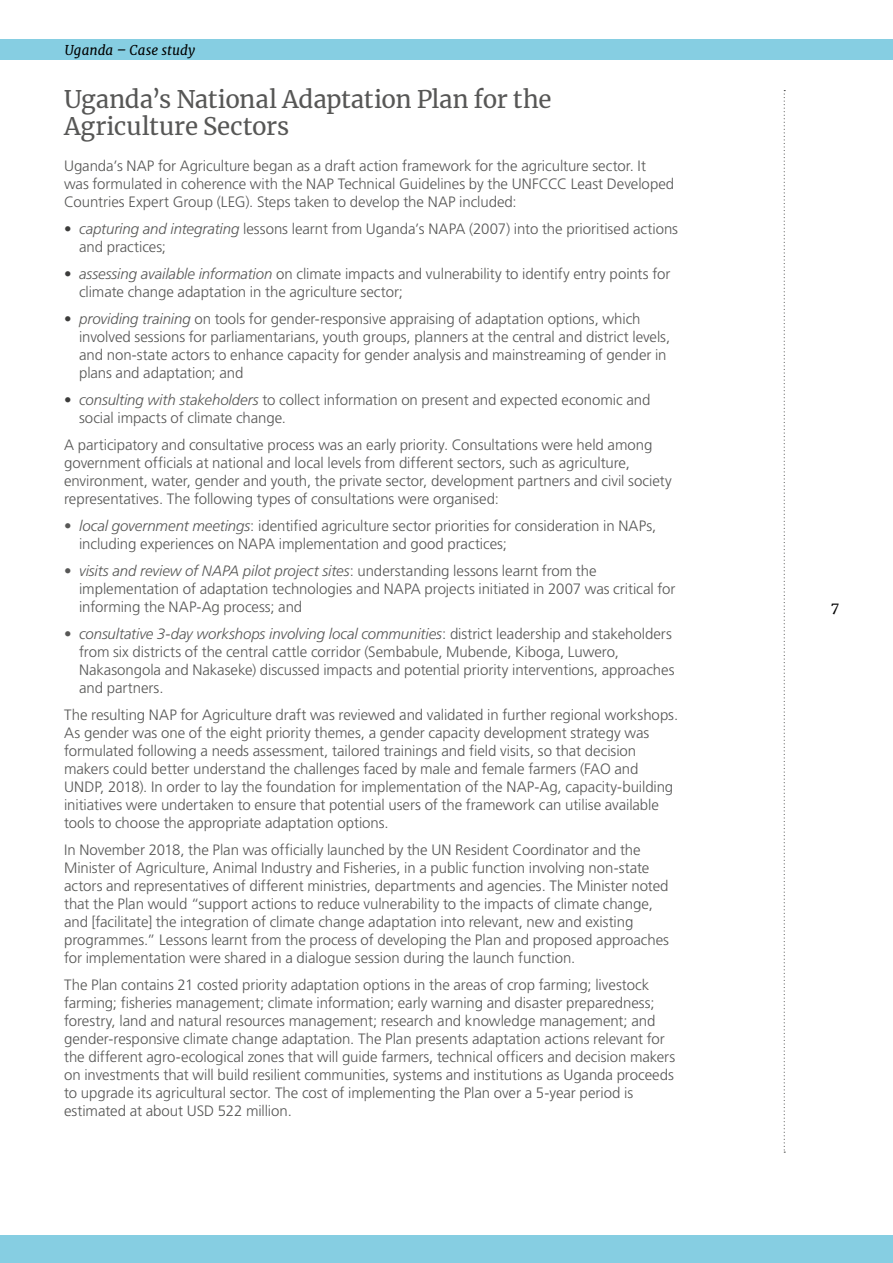
<style>
.page{position:relative;width:893px;height:1263px;background:#fff}
.page>*{position:absolute;margin:0;border:0;box-sizing:border-box;transform-origin:0 0}
.t1{font:24px/27px "Merriweather";letter-spacing:-.005em;color:#575756}
.t2{font:300 15px/18px "Frutiger LT Pro";letter-spacing:-.005em;color:#575756}
.t3{font:italic 15px "Merriweather";color:#000}
.t4{font:italic 13.5px "Merriweather";color:#000}
.s1{font-weight:700;color:#3c3c3b}
.s2{font-style:italic}
</style>
<div class="page">
<div style="left:0;top:1235px;width:893px;height:28px;background:#86cee2"></div>
<div style="left:0;top:39px;width:893px;height:21px;background:#86cee2"></div>
<svg style="left:784px;top:90px;width:1px;height:1063px"></svg>
<p class="t4" style="left:65px;top:41px;width:132px">Uganda – Case study</p>
<h1 class="t1" style="left:64px;top:85px;width:489px">Uganda’s National Adaptation Plan for the<br>Agriculture Sectors</h1>
<p class="t2" style="left:64px;top:157px;width:612px">Uganda’s NAP for Agriculture began as a draft action framework for the agriculture sector. It was formulated in coherence with the NAP Technical Guidelines by the UNFCCC Least Developed<br>Countries Expert Group (LEG). Steps taken to develop the NAP included:</p>
<p class="t2" style="left:79px;top:220px;width:600px;text-indent:-15px"><span class="s1">•</span> <span class="s2">capturing and integrating</span> lessons learnt from Uganda’s NAPA (2007) into the prioritised actions and practices;</p>
<p class="t2" style="left:79px;top:265px;width:593px;text-indent:-15px"><span class="s1">•</span> <span class="s2">assessing available information</span> on climate impacts and vulnerability to identify entry points for climate change adaptation in the agriculture sector;</p>
<p class="t2" style="left:79px;top:310px;width:593px;text-indent:-15px"><span class="s1">•</span> <span class="s2">providing training</span> on tools for gender-responsive appraising of adaptation options, which involved sessions for parliamentarians, youth groups, planners at the central and district levels, and non-state actors to enhance capacity for gender analysis and mainstreaming of gender in plans and adaptation; and</p>
<p class="t2" style="left:79px;top:391px;width:573px;text-indent:-15px"><span class="s1">•</span> <span class="s2">consulting with stakeholders</span> to collect information on present and expected economic and social impacts of climate change.</p>
<p class="t2" style="left:64px;top:436px;width:609px">A participatory and consultative process was an early priority. Consultations were held among government officials at national and local levels from different sectors, such as agriculture, environment, water, gender and youth, the private sector, development partners and civil society representatives. The following types of consultations were organised:</p>
<p class="t2" style="left:79px;top:517px;width:579px;text-indent:-15px">• <span class="s2">local government meetings</span>: identified agriculture sector priorities for consideration in NAPs, including experiences on NAPA implementation and good practices;</p>
<p class="t2" style="left:79px;top:562px;width:598px;text-indent:-15px">• <span class="s2">visits and review of NAPA pilot project sites</span>: understanding lessons learnt from the implementation of adaptation technologies and NAPA projects initiated in 2007 was critical for informing the NAP-Ag process; and</p>
<p class="t2" style="left:79px;top:625px;width:597px;text-indent:-15px">• <span class="s2">consultative 3-day workshops involving local communities</span>: district leadership and stakeholders from six districts of the central cattle corridor (Sembabule, Mubende, Kiboga, Luwero, Nakasongola and Nakaseke) discussed impacts and potential priority interventions, approaches and partners.</p>
<p class="t2" style="left:64px;top:706px;width:616px">The resulting NAP for Agriculture draft was reviewed and validated in further regional workshops.<br>As gender was one of the eight priority themes, a gender capacity development strategy was formulated following a needs assessment, tailored trainings and field visits, so that decision makers could better understand the challenges faced by male and female farmers (FAO and UNDP, 2018). In order to lay the foundation for implementation of the NAP-Ag, capacity-building initiatives were undertaken to ensure that potential users of the framework can utilise available tools to choose the appropriate adaptation options.</p>
<p class="t2" style="left:64px;top:841px;width:607px">In November 2018, the Plan was officially launched by the UN Resident Coordinator and the Minister of Agriculture, Animal Industry and Fisheries, in a public function involving non-state actors and representatives of different ministries, departments and agencies. The Minister noted that the Plan would “support actions to reduce vulnerability to the impacts of climate change, and [facilitate] the integration of climate change adaptation into relevant, new and existing programmes.” Lessons learnt from the process of developing the Plan and proposed approaches for implementation were shared in a dialogue session during the launch function.</p>
<p class="t2" style="left:64px;top:976px;width:613px">The Plan contains 21 costed priority adaptation options in the areas of crop farming; livestock farming; fisheries management; climate information; early warning and disaster preparedness; forestry, land and natural resources management; research and knowledge management; and gender-responsive climate change adaptation. The Plan presents adaptation actions relevant for the different agro-ecological zones that will guide farmers, technical officers and decision makers on investments that will build resilient communities, systems and institutions as Uganda proceeds to upgrade its agricultural sector. The cost of implementing the Plan over a 5-year period is estimated at about USD 522 million.</p>
<p class="t3" style="left:831px;top:597px;width:10px">7</p>
</div>
